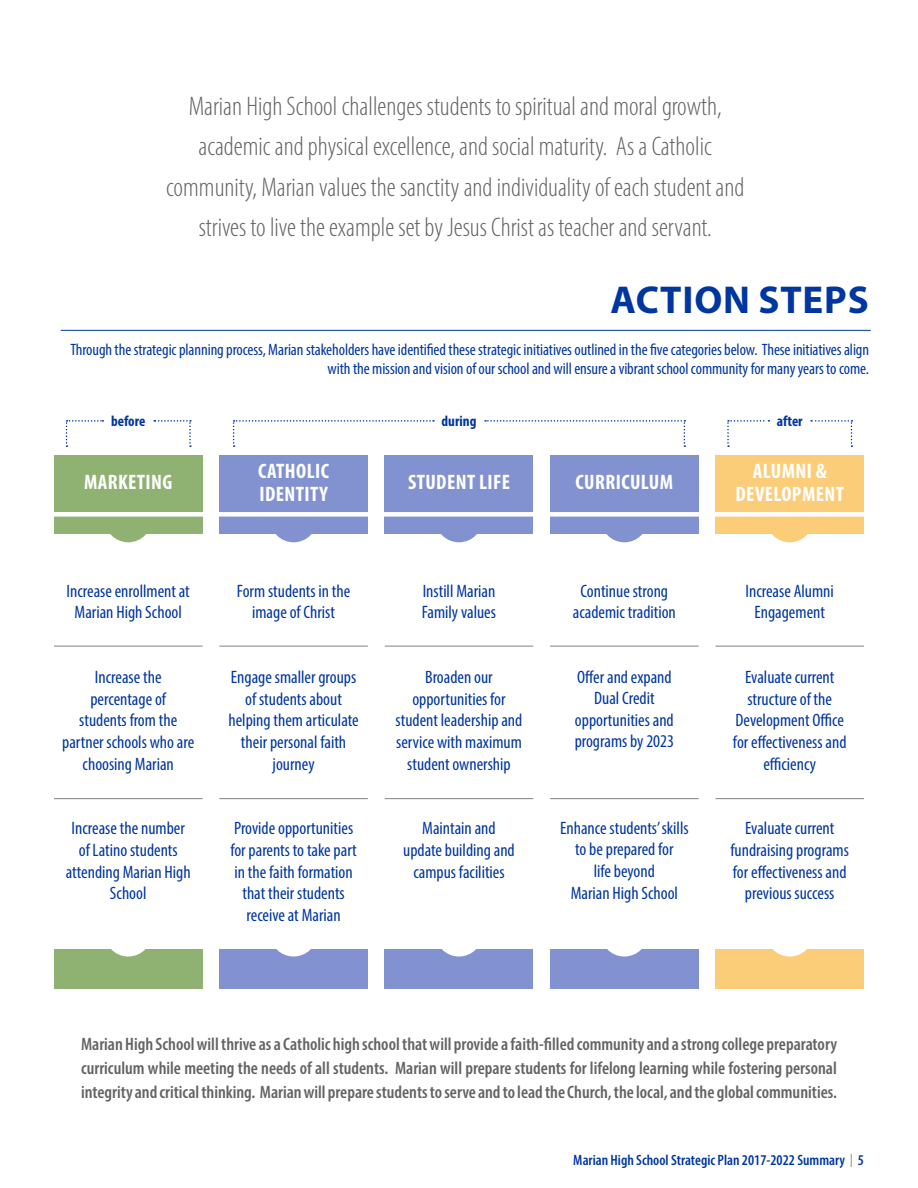
<style>
.page{position:relative;width:918px;height:1188px;background:#fff}
.page>*{position:absolute;margin:0;border:0;box-sizing:border-box;transform-origin:0 0}
.t1{font:700 39px "Myriad Pro";letter-spacing:.02em;color:#0036a0}
.t2{font:300 condensed 27px/40.5px "Myriad Pro";color:#636366;text-align:center}
.t3{font:700 condensed 21px "Myriad Pro";letter-spacing:.02em;color:#fff}
.t4{font:condensed 18px/21.6px "Myriad Pro";color:#0036a0;text-align:center}
.t5{font:600 condensed 18px/24px "Myriad Pro";color:#636366;text-align:justify}
.t6{font:condensed 16.5px/19.8px "Myriad Pro";letter-spacing:-.005em;color:#0036a0;text-align:right}
.t7{font:600 condensed 15px "Myriad Pro";color:#0036a0}
.t8{font:700 condensed 15px "Myriad Pro";color:#0036a0}
.s1{font-weight:300;font-size:19.5px;color:#808285}
</style>
<div class="page">
<div style="left:385px;top:949px;width:148px;height:39px;background:#8292d1"></div>
<div style="left:219px;top:949px;width:149px;height:39px;background:#8292d1"></div>
<div style="left:54px;top:949px;width:148px;height:39px;background:#8fb272"></div>
<div style="left:716px;top:949px;width:148px;height:39px;background:#fccd78"></div>
<div style="left:550px;top:949px;width:149px;height:39px;background:#8292d1"></div>
<div style="left:435px;top:909px;width:48px;height:48px;background:#fff;border-radius:50%"></div>
<div style="left:601px;top:909px;width:47px;height:48px;background:#fff;border-radius:50%"></div>
<div style="left:766px;top:909px;width:48px;height:48px;background:#fff;border-radius:50%"></div>
<div style="left:270px;top:909px;width:47px;height:48px;background:#fff;border-radius:50%"></div>
<div style="left:104px;top:909px;width:48px;height:48px;background:#fff;border-radius:50%"></div>
<svg style="left:66px;top:420px;width:37px;height:27px"></svg>
<div style="left:435px;top:495px;width:48px;height:47px;background:#8292d1;border-radius:50%"></div>
<div style="left:601px;top:495px;width:47px;height:47px;background:#8292d1;border-radius:50%"></div>
<div style="left:766px;top:495px;width:48px;height:47px;background:#fccd78;border-radius:50%"></div>
<div style="left:270px;top:495px;width:47px;height:47px;background:#8292d1;border-radius:50%"></div>
<div style="left:104px;top:495px;width:48px;height:47px;background:#8fb272;border-radius:50%"></div>
<div style="left:385px;top:455px;width:148px;height:79px;background:#8292d1"></div>
<div style="left:219px;top:455px;width:149px;height:79px;background:#8292d1"></div>
<div style="left:54px;top:455px;width:148px;height:79px;background:#8fb272"></div>
<div style="left:716px;top:455px;width:148px;height:79px;background:#fccd78"></div>
<div style="left:550px;top:455px;width:149px;height:79px;background:#8292d1"></div>
<div style="left:24px;top:512px;width:870px;height:5px;background:#fff"></div>
<hr style="left:54px;top:646px;width:148px;height:1px;background:#808285">
<hr style="left:54px;top:798px;width:148px;height:1px;background:#808285">
<hr style="left:219px;top:646px;width:149px;height:1px;background:#808285">
<hr style="left:219px;top:798px;width:149px;height:1px;background:#808285">
<hr style="left:385px;top:646px;width:148px;height:1px;background:#808285">
<hr style="left:385px;top:798px;width:148px;height:1px;background:#808285">
<hr style="left:550px;top:646px;width:149px;height:1px;background:#808285">
<hr style="left:550px;top:798px;width:149px;height:1px;background:#808285">
<hr style="left:716px;top:646px;width:148px;height:1px;background:#808285">
<hr style="left:716px;top:798px;width:148px;height:1px;background:#808285">
<hr style="left:61px;top:330px;width:810px;height:1px;background:#0036a0">
<svg style="left:154px;top:420px;width:37px;height:27px"></svg>
<svg style="left:727px;top:420px;width:42px;height:27px"></svg>
<svg style="left:811px;top:420px;width:41px;height:27px"></svg>
<svg style="left:485px;top:420px;width:200px;height:27px"></svg>
<svg style="left:233px;top:420px;width:201px;height:27px"></svg>
<p class="t2" style="left:166px;top:85px;width:580px">Marian High School challenges students to spiritual and moral growth, academic and physical excellence, and social maturity. As a Catholic community, Marian values the sanctity and individuality of each student and strives to live the example set by Jesus Christ as teacher and servant.</p>
<p class="t1" style="left:610px;top:275px;width:260px">ACTION STEPS</p>
<p class="t6" style="left:70px;top:339px;width:800px">Through the strategic planning process, Marian stakeholders have identified these strategic initiatives outlined in the five categories below. These initiatives align with the mission and vision of our school and will ensure a vibrant school community for many years to come.</p>
<p class="t8" style="left:111px;top:412px;width:36px">before</p>
<p class="t8" style="left:442px;top:412px;width:36px">during</p>
<p class="t8" style="left:777px;top:412px;width:27px">after</p>
<p class="t3" style="left:84px;top:469px;width:90px">MARKETING</p>
<p class="t4" style="left:67px;top:580px;width:125px">Increase enrollment at<br>Marian High School</p>
<p class="t4" style="left:95px;top:666px;width:68px">Increase the</p>
<p class="t4" style="left:90px;top:688px;width:77px">percentage of</p>
<p class="t4" style="left:62px;top:709px;width:134px">students from the partner schools who are choosing Marian</p>
<p class="t4" style="left:66px;top:817px;width:126px">Increase the number of Latino students attending Marian High<br>School</p>
<p class="t3" style="left:258px;top:458px;width:72px">CATHOLIC</p>
<p class="t3" style="left:259px;top:481px;width:70px">IDENTITY</p>
<p class="t4" style="left:237px;top:580px;width:115px">Form students in the image of Christ</p>
<p class="t4" style="left:228px;top:666px;width:132px">Engage smaller groups of students about helping them articulate their personal faith journey</p>
<p class="t4" style="left:230px;top:817px;width:128px">Provide opportunities for parents to take part in the faith formation that their students receive at Marian</p>
<p class="t3" style="left:408px;top:469px;width:103px">STUDENT LIFE</p>
<p class="t3" style="left:576px;top:469px;width:99px">CURRICULUM</p>
<p class="t4" style="left:423px;top:580px;width:74px">Instill Marian</p>
<p class="t4" style="left:422px;top:601px;width:76px">Family values</p>
<p class="t4" style="left:396px;top:666px;width:128px">Broaden our opportunities for student leadership and service with maximum student ownership</p>
<p class="t4" style="left:422px;top:817px;width:75px">Maintain and</p>
<p class="t4" style="left:403px;top:839px;width:113px">update building and campus facilities</p>
<p class="t4" style="left:573px;top:580px;width:105px">Continue strong academic tradition</p>
<p class="t4" style="left:577px;top:666px;width:96px">Offer and expand</p>
<p class="t4" style="left:575px;top:687px;width:101px">Dual Credit opportunities and programs by 2023</p>
<p class="t4" style="left:560px;top:817px;width:130px">Enhance students’ skills to be prepared for</p>
<p class="t4" style="left:594px;top:860px;width:63px">life beyond</p>
<p class="t4" style="left:571px;top:882px;width:109px">Marian High School</p>
<p class="t3" style="left:753px;top:458px;width:75px">ALUMNI &amp;</p>
<p class="t3" style="left:736px;top:481px;width:110px">DEVELOPMENT</p>
<p class="t4" style="left:746px;top:580px;width:90px">Increase Alumni<br>Engagement</p>
<p class="t4" style="left:733px;top:666px;width:115px">Evaluate current structure of the<br>Development Office for effectiveness and efficiency</p>
<p class="t4" style="left:730px;top:817px;width:120px">Evaluate current fundraising programs for effectiveness and previous success</p>
<p class="t5" style="left:81px;top:1031px;width:758px">Marian High School will thrive as a Catholic high school that will provide a faith-filled community and a strong college preparatory curriculum while meeting the needs of all students. Marian will prepare students for lifelong learning while fostering personal integrity and critical thinking. Marian will prepare students to serve and to lead the Church, the local, and the global communities.</p>
<p class="t7" style="left:573px;top:1151px;width:292px">Marian High School Strategic Plan 2017-2022 Summary <span class="s1">I</span> 5</p>
</div>
